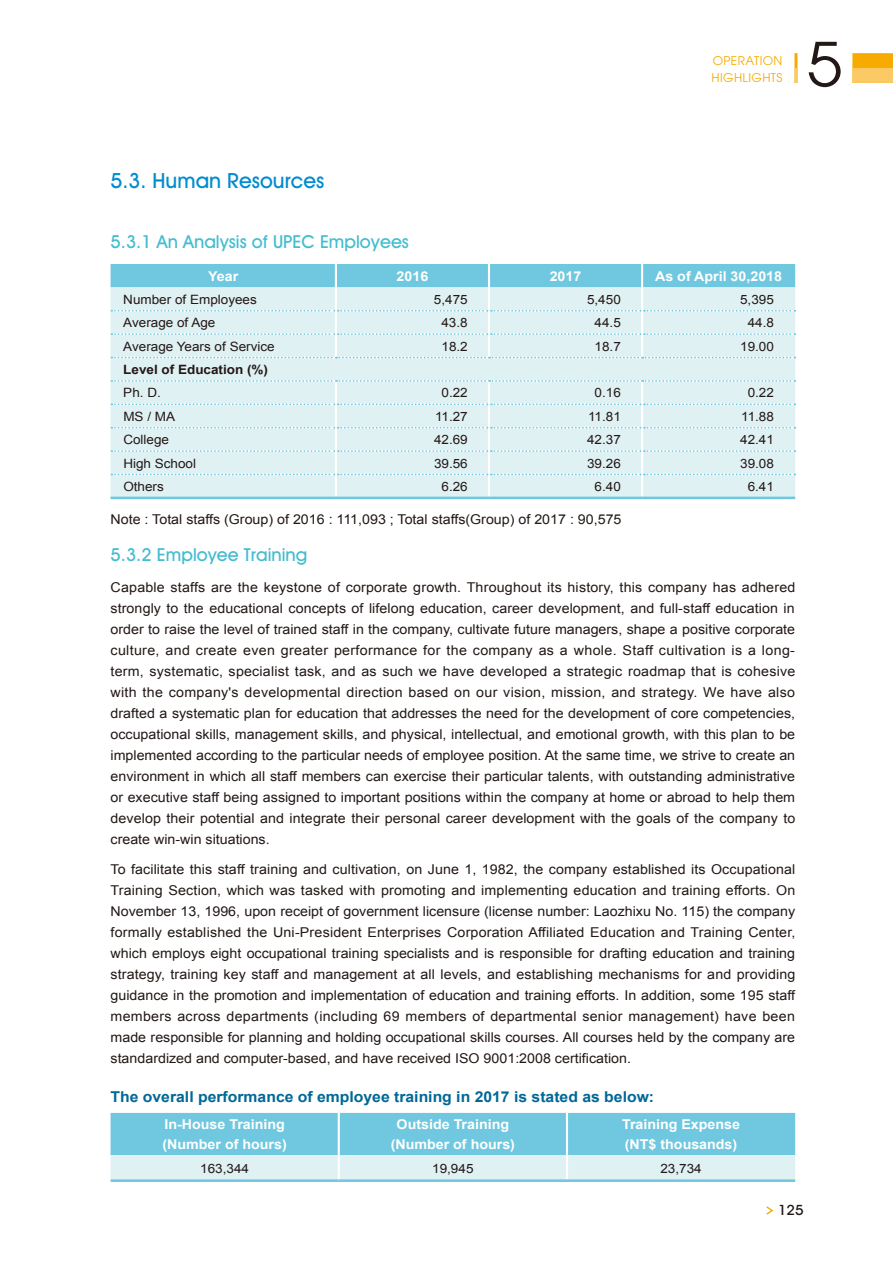
<style>
.page{position:relative;width:893px;height:1263px;background:#fff}
.page>*{position:absolute;margin:0;border:0;box-sizing:border-box;transform-origin:0 0}
.t1{font:60.3px "Dgd 4 Su 3 Bold";color:#221815;scale:1.05 1}
.t2{font:21px "Dhd 4 Su 5 Normal";color:#008ccf}
.t3{font:18px "Dhd 4 Su 5 Normal";color:#45bdcf}
.t4{font:700 15px "Arial";color:#006896;scale:1.05 1}
.t5{font:14.25px "Dhd 4 Su 5 Normal";color:#221815;scale:1.05 1}
.t6{font:13.5px/21px "Arial";color:#221815;text-align:justify;scale:1.05 1}
.t7{font:700 13.5px/19.5px "Arial";color:#fff;scale:1.05 1}
.t8{font:12.9px "Arial";color:#221815;scale:1.05 1}
.t9{font:700 12.9px "Arial";color:#221815;scale:1.05 1}
.t10{font:12px/16.5px "Dgd 4 Su 3 Bold";letter-spacing:.03em;color:#f7ab00}
</style>
<div class="page">
<hr style="left:794px;top:53px;width:3px;height:30px;background:#f7ab00">
<div style="left:852px;top:53px;width:41px;height:30px;background:#f7ab00"></div>
<hr style="left:794px;top:68px;width:3px;height:15px;background:#fbc966">
<div style="left:852px;top:68px;width:41px;height:15px;background:#fbc966"></div>
<svg style="left:766px;top:1206px;width:7px;height:8px"></svg>
<div style="left:111px;top:264px;width:684px;height:23px;background:#6fc8df"></div>
<div style="left:111px;top:287px;width:684px;height:210px;background:#e0f1f4"></div>
<svg style="left:111px;top:310px;width:684px;height:2px"></svg>
<svg style="left:111px;top:333px;width:684px;height:2px"></svg>
<svg style="left:111px;top:357px;width:684px;height:1px"></svg>
<svg style="left:111px;top:380px;width:684px;height:2px"></svg>
<svg style="left:111px;top:403px;width:684px;height:2px"></svg>
<svg style="left:111px;top:427px;width:684px;height:2px"></svg>
<svg style="left:111px;top:450px;width:684px;height:2px"></svg>
<svg style="left:111px;top:474px;width:684px;height:1px"></svg>
<hr style="left:335px;top:264px;width:2px;height:23px;background:#fff">
<hr style="left:488px;top:264px;width:2px;height:23px;background:#fff">
<hr style="left:641px;top:264px;width:2px;height:23px;background:#fff">
<hr style="left:335px;top:287px;width:2px;height:24px;background:#fff">
<hr style="left:488px;top:287px;width:2px;height:24px;background:#fff">
<hr style="left:641px;top:287px;width:2px;height:24px;background:#fff">
<hr style="left:335px;top:311px;width:2px;height:23px;background:#fff">
<hr style="left:488px;top:311px;width:2px;height:23px;background:#fff">
<hr style="left:641px;top:311px;width:2px;height:23px;background:#fff">
<hr style="left:335px;top:334px;width:2px;height:23px;background:#fff">
<hr style="left:488px;top:334px;width:2px;height:23px;background:#fff">
<hr style="left:641px;top:334px;width:2px;height:23px;background:#fff">
<hr style="left:335px;top:382px;width:2px;height:22px;background:#fff">
<hr style="left:488px;top:382px;width:2px;height:22px;background:#fff">
<hr style="left:641px;top:382px;width:2px;height:22px;background:#fff">
<hr style="left:335px;top:404px;width:2px;height:24px;background:#fff">
<hr style="left:488px;top:404px;width:2px;height:24px;background:#fff">
<hr style="left:641px;top:404px;width:2px;height:24px;background:#fff">
<hr style="left:335px;top:428px;width:2px;height:23px;background:#fff">
<hr style="left:488px;top:428px;width:2px;height:23px;background:#fff">
<hr style="left:641px;top:428px;width:2px;height:23px;background:#fff">
<hr style="left:335px;top:451px;width:2px;height:23px;background:#fff">
<hr style="left:488px;top:451px;width:2px;height:23px;background:#fff">
<hr style="left:641px;top:451px;width:2px;height:23px;background:#fff">
<hr style="left:335px;top:474px;width:2px;height:23px;background:#fff">
<hr style="left:488px;top:474px;width:2px;height:23px;background:#fff">
<hr style="left:641px;top:474px;width:2px;height:23px;background:#fff">
<hr style="left:111px;top:497px;width:225px;height:2px;background:#6fc8df">
<hr style="left:336px;top:497px;width:153px;height:2px;background:#6fc8df">
<hr style="left:489px;top:497px;width:153px;height:2px;background:#6fc8df">
<hr style="left:642px;top:497px;width:153px;height:2px;background:#6fc8df">
<svg style="left:111px;top:1113px;width:684px;height:66px;background:#98d6e6"></svg>
<hr style="left:338px;top:1113px;width:2px;height:42px;background:#fff">
<hr style="left:566px;top:1113px;width:2px;height:42px;background:#fff">
<hr style="left:338px;top:1155px;width:2px;height:24px;background:#fff">
<hr style="left:566px;top:1155px;width:2px;height:24px;background:#fff">
<hr style="left:111px;top:1179px;width:228px;height:3px;background:#6fc8df">
<hr style="left:339px;top:1179px;width:228px;height:3px;background:#6fc8df">
<hr style="left:567px;top:1179px;width:228px;height:3px;background:#6fc8df">
<p class="t10" style="left:712px;top:53px;width:72px">OPERATION<br>HIGHLIGHTS</p>
<h1 class="t1" style="left:807px;top:29px;width:35px">5</h1>
<h2 class="t2" style="left:111px;top:168px;width:215px">5.3. Human Resources</h2>
<h3 class="t3" style="left:111px;top:230px;width:300px">5.3.1 An Analysis of UPEC Employees</h3>
<p class="t7" style="left:208px;top:267px;width:30px">Year</p>
<p class="t7" style="left:397px;top:267px;width:32px">2016</p>
<p class="t7" style="left:550px;top:267px;width:32px">2017</p>
<p class="t7" style="left:655px;top:267px;width:122px">As of April 30,2018</p>
<p class="t8" style="left:123px;top:291px;width:129px">Number of Employees</p>
<p class="t8" style="left:434px;top:291px;width:34px">5,475</p>
<p class="t8" style="left:587px;top:291px;width:34px">5,450</p>
<p class="t8" style="left:740px;top:291px;width:34px">5,395</p>
<p class="t8" style="left:123px;top:314px;width:89px">Average of Age</p>
<p class="t8" style="left:441px;top:314px;width:27px">43.8</p>
<p class="t8" style="left:595px;top:314px;width:27px">44.5</p>
<p class="t8" style="left:748px;top:314px;width:27px">44.8</p>
<p class="t8" style="left:123px;top:338px;width:146px">Average Years of Service</p>
<p class="t8" style="left:441px;top:338px;width:27px">18.2</p>
<p class="t8" style="left:595px;top:338px;width:27px">18.7</p>
<p class="t8" style="left:740px;top:338px;width:34px">19.00</p>
<p class="t9" style="left:123px;top:361px;width:139px">Level of Education (%)</p>
<p class="t8" style="left:123px;top:384px;width:37px">Ph. D.</p>
<p class="t8" style="left:441px;top:384px;width:27px">0.22</p>
<p class="t8" style="left:595px;top:384px;width:27px">0.16</p>
<p class="t8" style="left:748px;top:384px;width:27px">0.22</p>
<p class="t8" style="left:123px;top:408px;width:51px">MS / MA</p>
<p class="t8" style="left:435px;top:408px;width:33px">11.27</p>
<p class="t8" style="left:588px;top:408px;width:33px">11.81</p>
<p class="t8" style="left:741px;top:408px;width:33px">11.88</p>
<p class="t8" style="left:123px;top:431px;width:45px">College</p>
<p class="t8" style="left:434px;top:431px;width:34px">42.69</p>
<p class="t8" style="left:587px;top:431px;width:34px">42.37</p>
<p class="t8" style="left:740px;top:431px;width:34px">42.41</p>
<p class="t8" style="left:123px;top:455px;width:71px">High School</p>
<p class="t8" style="left:434px;top:455px;width:34px">39.56</p>
<p class="t8" style="left:587px;top:455px;width:34px">39.26</p>
<p class="t8" style="left:740px;top:455px;width:34px">39.08</p>
<p class="t8" style="left:123px;top:478px;width:40px">Others</p>
<p class="t8" style="left:441px;top:478px;width:27px">6.26</p>
<p class="t8" style="left:595px;top:478px;width:27px">6.40</p>
<p class="t8" style="left:748px;top:478px;width:27px">6.41</p>
<p class="t6" style="left:111px;top:509px;width:488px">Note : Total staffs (Group) of 2016 : 111,093 ; Total staffs(Group) of 2017 : 90,575</p>
<h3 class="t3" style="left:111px;top:544px;width:198px">5.3.2 Employee Training</h3>
<p class="t6" style="left:111px;top:577px;width:654px">Capable staffs are the keystone of corporate growth. Throughout its history, this company has adhered strongly to the educational concepts of lifelong education, career development, and full-staff education in order to raise the level of trained staff in the company, cultivate future managers, shape a positive corporate culture, and create even greater performance for the company as a whole. Staff cultivation is a long&shy;term, systematic, specialist task, and as such we have developed a strategic roadmap that is cohesive with the company's developmental direction based on our vision, mission, and strategy. We have also drafted a systematic plan for education that addresses the need for the development of core competencies, occupational skills, management skills, and physical, intellectual, and emotional growth, with this plan to be implemented according to the particular needs of employee position. At the same time, we strive to create an environment in which all staff members can exercise their particular talents, with outstanding administrative or executive staff being assigned to important positions within the company at home or abroad to help them develop their potential and integrate their personal career development with the goals of the company to create win-win situations.</p>
<p class="t6" style="left:111px;top:859px;width:654px">To facilitate this staff training and cultivation, on June 1, 1982, the company established its Occupational Training Section, which was tasked with promoting and implementing education and training efforts. On November 13, 1996, upon receipt of government licensure (license number: Laozhixu No. 115) the company formally established the Uni-President Enterprises Corporation Affiliated Education and Training Center, which employs eight occupational training specialists and is responsible for drafting education and training strategy, training key staff and management at all levels, and establishing mechanisms for and providing guidance in the promotion and implementation of education and training efforts. In addition, some 195 staff members across departments (including 69 members of departmental senior management) have been made responsible for planning and holding occupational skills courses. All courses held by the company are standardized and computer-based, and have received ISO 9001:2008 certification.</p>
<p class="t4" style="left:111px;top:1087px;width:519px">The overall performance of employee training in 2017 is stated as below:</p>
<p class="t7" style="left:163px;top:1115px;width:120px">In-House Training (Number of hours)</p>
<p class="t7" style="left:391px;top:1115px;width:120px;text-align:center">Outside Training (Number of hours)</p>
<p class="t7" style="left:622px;top:1115px;width:114px">Training Expense (NT$ thousands)</p>
<p class="t8" style="left:200px;top:1160px;width:48px">163,344</p>
<p class="t8" style="left:432px;top:1160px;width:41px">19,945</p>
<p class="t8" style="left:660px;top:1160px;width:41px">23,734</p>
<p class="t5" style="left:778px;top:1201px;width:26px">125</p>
</div>
